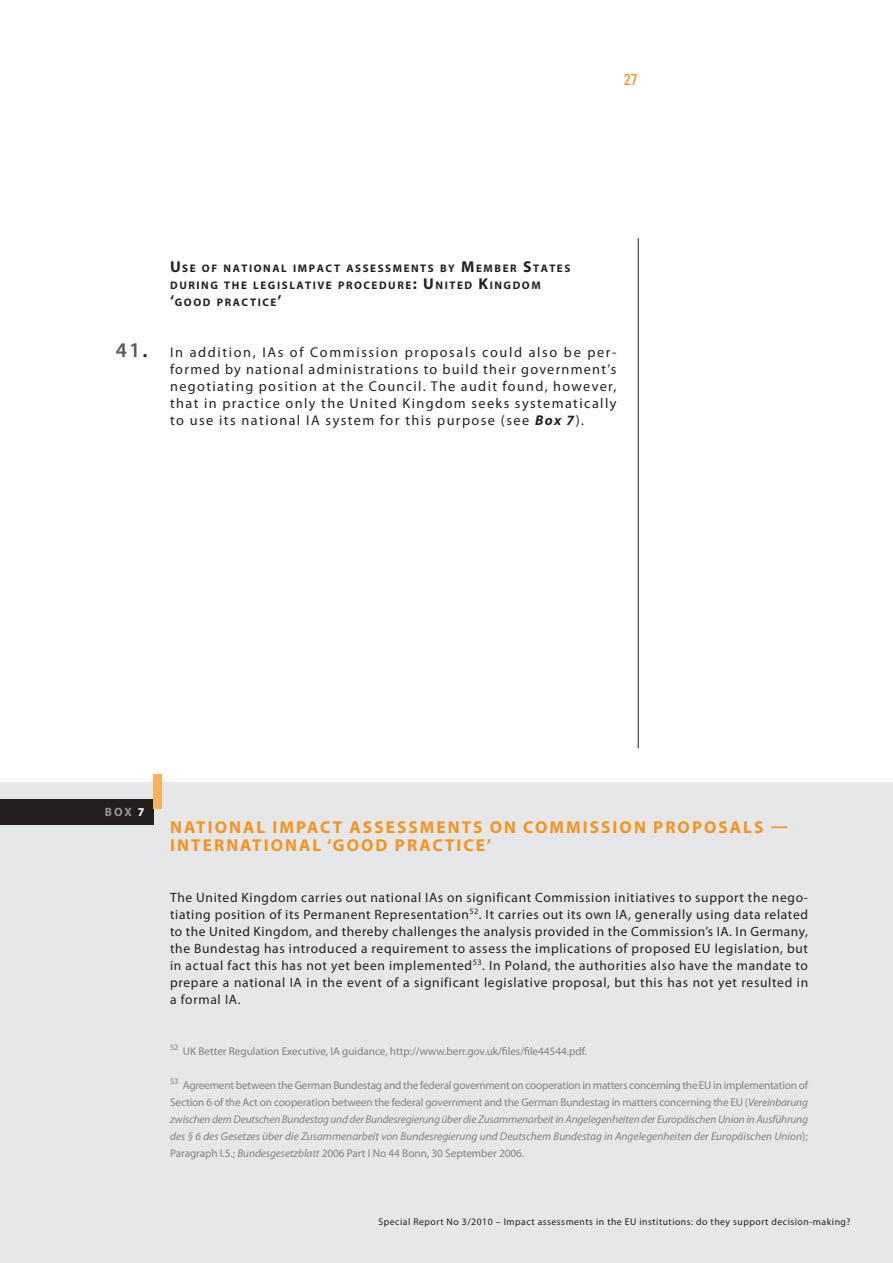
<style>
.page{position:relative;width:893px;height:1263px;background:#fff}
.page>*{position:absolute;margin:0;border:0;box-sizing:border-box;transform-origin:0 0}
.t1{font:700 17.25px/17px "Myriad Pro";letter-spacing:.12em;color:#f7931d}
.t2{font:condensed 15.75px "Univers LT Std";color:#f7931d}
.t3{font:14.25px/17px "Myriad Pro";letter-spacing:.1em;color:#231f20;text-align:justify}
.t4{font:13.5px/17px "Myriad Pro";letter-spacing:.055em;color:#231f20;text-align:justify}
.t5{font:700 12px "Myriad Pro";color:#939598}
.t6{font:700 12px "Myriad Pro";color:#fff}
.t7{font:11.25px/17px "Myriad Pro";letter-spacing:-.005em;color:#808285;text-align:justify}
.t8{font:700 10.95px/17px "Myriad Pro";letter-spacing:.145em;color:#231f20}
.t9{font:9.75px "Myriad Pro";letter-spacing:.05em;color:#231f20}
.s1{font-size:15.75px}
.s2{font-weight:600;font-size:21px;color:#57585a}
.s3{font-weight:600;font-size:21px}
.s4{font-weight:700;font-style:italic}
.s5{font-style:italic}
</style>
<div class="page">
<div style="left:0;top:1174px;width:893px;height:89px;background:#e6e7e9"></div>
<div style="left:0;top:782px;width:893px;height:426px;background:#e6e7e9"></div>
<div style="left:0;top:799px;width:153px;height:26px;background:#231f20"></div>
<div style="left:153px;top:774px;width:9px;height:34px;background:#fab05f"></div>
<hr style="left:638px;top:238px;width:1px;height:510px;background:#231f20">
<h2 class="t2" style="left:624px;top:69px;width:15px">27</h2>
<p class="t8" style="left:170px;top:260px;width:402px"><span class="s1">U</span>SE OF NATIONAL IMPACT ASSESSMENTS BY <span class="s1">M</span>EMBER <span class="s1">S</span>TATES<br>DURING THE LEGISLATIVE PROCEDURE<span class="s1">: U</span> NITED <span class="s1">K</span>INGDOM <span class="s1">‘</span>GOOD PRACTICE<span class="s1">’</span></p>
<p class="t3" style="left:170px;top:344px;width:448px;text-indent:-54px"><span class="s2">41</span><span class="s3">.</span> In addition, IAs of Commission proposals could also be per&shy;formed by national administrations to build their government’s negotiating position at the Council. The audit found, however, that in practice only the United Kingdom seeks systematically to use its national IA system for this purpose (see <span class="s4">Box 7</span>).</p>
<p class="t5" style="left:105px;top:805px;width:10px">BOX</p>
<p class="t6" style="left:138px;top:805px;width:8px">7</p>
<h1 class="t1" style="left:170px;top:819px;width:619px">NATIONAL IMPACT ASSESSMENTS ON COMMISSION PROPOSALS —<br>INTERNATIONAL ‘GOOD PRACTICE’</h1>
<p class="t4" style="left:170px;top:888px;width:640px">The United Kingdom carries out national IAs on significant Commission initiatives to support the nego&shy;tiating position of its Permanent Representation<sup>52</sup>. It carries out its own IA, generally using data related to the United Kingdom, and thereby challenges the analysis provided in the Commission’s IA. In Germany, the Bundestag has introduced a requirement to assess the implications of proposed EU legislation, but in actual fact this has not yet been implemented<sup>53</sup>. In Poland, the authorities also have the mandate to prepare a national IA in the event of a significant legislative proposal, but this has not yet resulted in a formal IA.</p>
<p class="t7" style="left:170px;top:1042px;width:418px"><sup>52</sup> UK Better Regulation Executive, IA guidance, http://www.berr.gov.uk/files/file44544.pdf.</p>
<p class="t7" style="left:170px;top:1076px;width:639px"><sup>53</sup> Agreement between the German Bundestag and the federal government on cooperation in matters concerning the EU in implementation of Section 6 of the Act on cooperation between the federal government and the German Bundestag in matters concerning the EU (<span class="s5">Vereinbarung zwischen dem Deutschen Bundestag und der Bundesregierung über die Zusammenarbeit in Angelegenheiten der Europäischen Union in Ausführung des § 6 des Gesetzes über die Zusammenarbeit von Bundesregierung und Deutschem Bundestag in Angelegenheiten der Europäischen Union</span>); Paragraph I.5.; <span class="s5">Bundesgesetzblatt</span> 2006 Part I No 44 Bonn, 30 September 2006.</p>
<p class="t9" style="left:379px;top:1215px;width:473px">Special Report No 3/2010 – Impact assessments in the EU institutions: do they support decision-making?</p>
</div>
